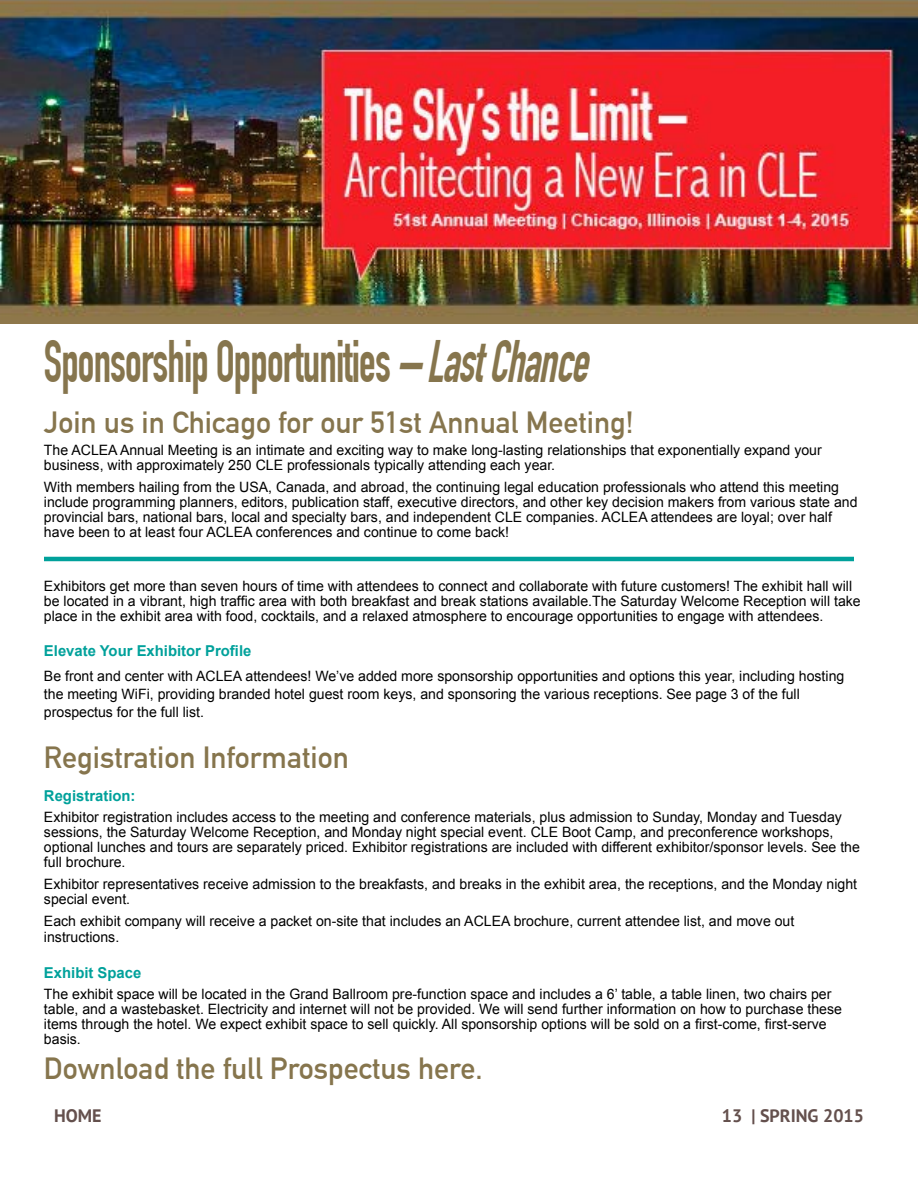
<style>
.page{position:relative;width:918px;height:1188px;background:#fff}
.page>*{position:absolute;margin:0;border:0;box-sizing:border-box;transform-origin:0 0}
.t1{font:700 58.5px "DIN Condensed";letter-spacing:-.02em;color:#86754d;scale:.77 1}
.t2{font:700 30px "DIN Alternate";color:#86754d}
.t3{font:700 18px "PT Sans";color:#64504d}
.t4{font:700 15px "Arial";color:#00a19b}
.t5{font:14.25px/15px "Arial";color:#000}
.s1{font-style:italic}
</style>
<div class="page">
<hr style="left:44px;top:557px;width:810px;height:4px;background:#00a19b">
<img style="left:0;top:0;width:918px;height:324px">
<h1 class="t1" style="left:44px;top:327px;width:723px">Sponsorship Opportunities <span class="s1">–LastChance</span></h1>
<h2 class="t2" style="left:44px;top:400px;width:591px">Join us in Chicago for our 51st Annual Meeting!</h2>
<p class="t5" style="left:44px;top:442px;width:779px">The ACLEA Annual Meeting is an intimate and exciting way to make long-lasting relationships that exponentially expand your business, with approximately 250 CLE professionals typically attending each year.</p>
<p class="t5" style="left:44px;top:479px;width:815px">With members hailing from the USA, Canada, and abroad, the continuing legal education professionals who attend this meeting include programming planners, editors, publication staff, executive directors, and other key decision makers from various state and provincial bars, national bars, local and specialty bars, and independent CLE companies. ACLEA attendees are loyal; over half have been to at least four ACLEA conferences and continue to come back!</p>
<p class="t5" style="left:44px;top:578px;width:818px">Exhibitors get more than seven hours of time with attendees to connect and collaborate with future customers! The exhibit hall will be located in a vibrant, high traffic area with both breakfast and break stations available.The Saturday Welcome Reception will take place in the exhibit area with food, cocktails, and a relaxed atmosphere to encourage opportunities to engage with attendees.</p>
<p class="t4" style="left:44px;top:641px;width:209px">Elevate Your Exhibitor Profile</p>
<p class="t5" style="left:44px;top:667px;width:802px;line-height:18px">Be front and center with ACLEA attendees! We’ve added more sponsorship opportunities and options this year, including hosting the meeting WiFi, providing branded hotel guest room keys, and sponsoring the various receptions. See page 3 of the full prospectus for the full list.</p>
<h2 class="t2" style="left:44px;top:734px;width:306px">Registration Information</h2>
<p class="t4" style="left:44px;top:785px;width:93px">Registration:</p>
<p class="t5" style="left:44px;top:810px;width:817px">Exhibitor registration includes access to the meeting and conference materials, plus admission to Sunday, Monday and Tuesday sessions, the Saturday Welcome Reception, and Monday night special event. CLE Boot Camp, and preconference workshops, optional lunches and tours are separately priced. Exhibitor registrations are included with different exhibitor/sponsor levels. See the full brochure.</p>
<p class="t5" style="left:44px;top:877px;width:815px">Exhibitor representatives receive admission to the breakfasts, and breaks in the exhibit area, the receptions, and the Monday night special event.</p>
<p class="t5" style="left:44px;top:913px;width:752px;line-height:16.2px">Each exhibit company will receive a packet on-site that includes an ACLEA brochure, current attendee list, and move out instructions.</p>
<p class="t4" style="left:44px;top:962px;width:99px">Exhibit Space</p>
<p class="t5" style="left:44px;top:987px;width:799px">The exhibit space will be located in the Grand Ballroom pre-function space and includes a 6’ table, a table linen, two chairs per table, and a wastebasket. Electricity and internet will not be provided. We will send further information on how to purchase these items through the hotel. We expect exhibit space to sell quickly. All sponsorship options will be sold on a first-come, first-serve basis.</p>
<h2 class="t2" style="left:44px;top:1045px;width:440px">Download the full Prospectus here.</h2>
<p class="t3" style="left:54px;top:1103px;width:49px">HOME</p>
<p class="t3" style="left:722px;top:1103px;width:144px">13 | SPRING 2015</p>
</div>
